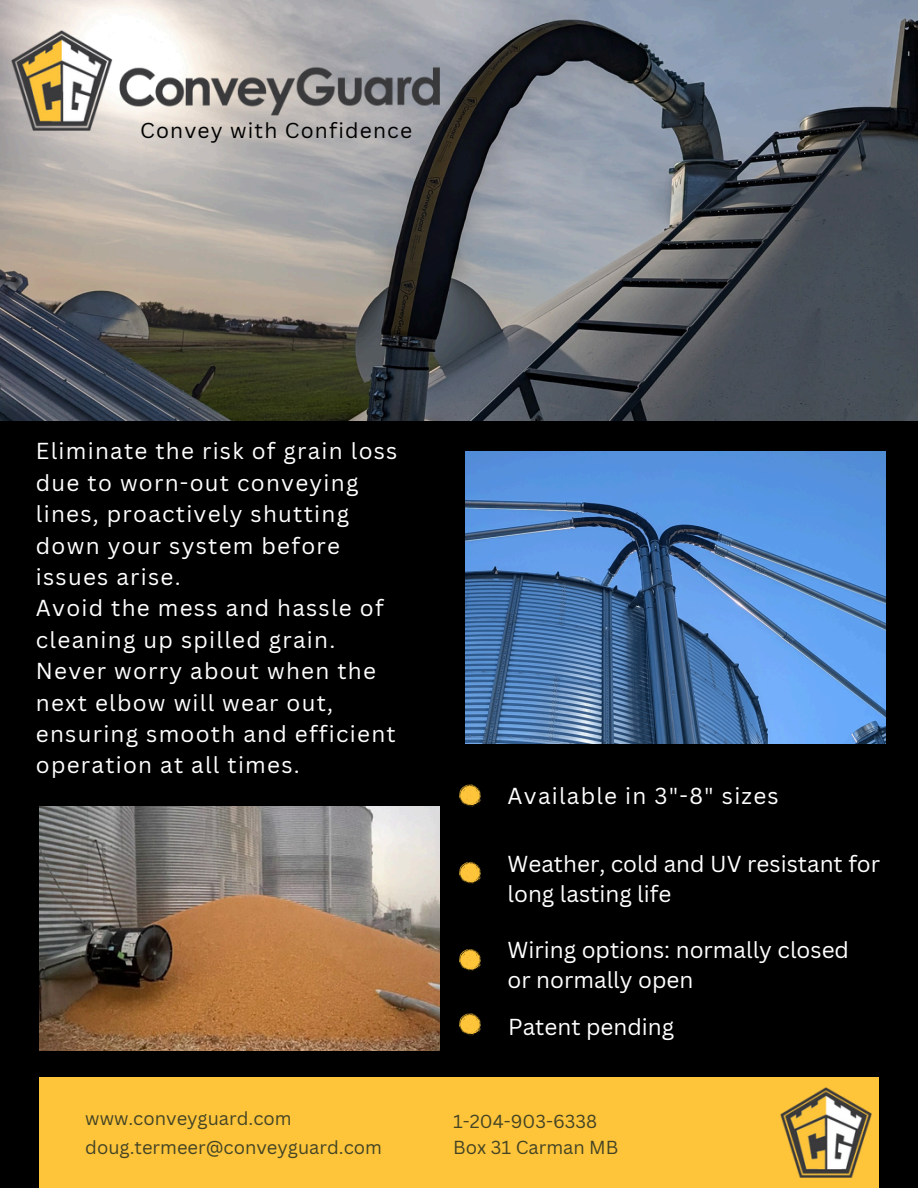
<style>
.page{position:relative;width:918px;height:1188px;background:#000}
.page>*{position:absolute;margin:0;border:0;box-sizing:border-box;transform-origin:0 0}
.t1{font:22.5px/31.3px "Canva Sans";letter-spacing:.055em;color:#fff}
.t2{font:22.5px/30.3px "Canva Sans";color:#fff}
.t3{font:21px "Canva Sans";letter-spacing:.055em;color:#000}
.t4{font:18.3px "Canva Sans";color:#444424}
</style>
<div class="page">
<img style="left:466px;top:452px;width:419px;height:292px">
<div style="left:39px;top:1078px;width:840px;height:110px;background:#fec53b"></div>
<img style="left:39px;top:807px;width:401px;height:244px">
<img style="left:0;top:0;width:918px;height:421px">
<img style="left:12px;top:31px;width:427px;height:100px">
<svg style="left:459px;top:784px;width:22px;height:23px"></svg>
<svg style="left:459px;top:862px;width:22px;height:22px"></svg>
<svg style="left:459px;top:1013px;width:22px;height:23px"></svg>
<svg style="left:459px;top:949px;width:22px;height:22px"></svg>
<img style="left:781px;top:1088px;width:91px;height:90px">
<p class="t3" style="left:140px;top:116px;width:273px">Convey with Confidence</p>
<p class="t1" style="left:36px;top:435px;width:363px">Eliminate the risk of grain loss due to worn-out conveying lines, proactively shutting down your system before issues arise.<br>Avoid the mess and hassle of cleaning up spilled grain.</p>
<h1 class="t1" style="left:36px;top:655px;width:361px">Never worry about when the next elbow will wear out, ensuring smooth and efficient operation at all times.</h1>
<h1 class="t1" style="left:508px;top:780px;width:273px">Available in 3"-8" sizes</h1>
<p class="t2" style="left:508px;top:848px;width:374px">Weather, cold and UV resistant for long lasting life</p>
<p class="t2" style="left:508px;top:934px;width:343px">Wiring options: normally closed or normally open</p>
<h1 class="t2" style="left:508px;top:1011px;width:168px">Patent pending</h1>
<p class="t4" style="left:85px;top:1106px;width:208px">www.conveyguard.com</p>
<p class="t4" style="left:453px;top:1109px;width:146px">1-204-903-6338</p>
<p class="t4" style="left:85px;top:1135px;width:298px">doug.termeer@conveyguard.com</p>
<p class="t4" style="left:453px;top:1135px;width:167px">Box 31 Carman MB</p>
</div>
